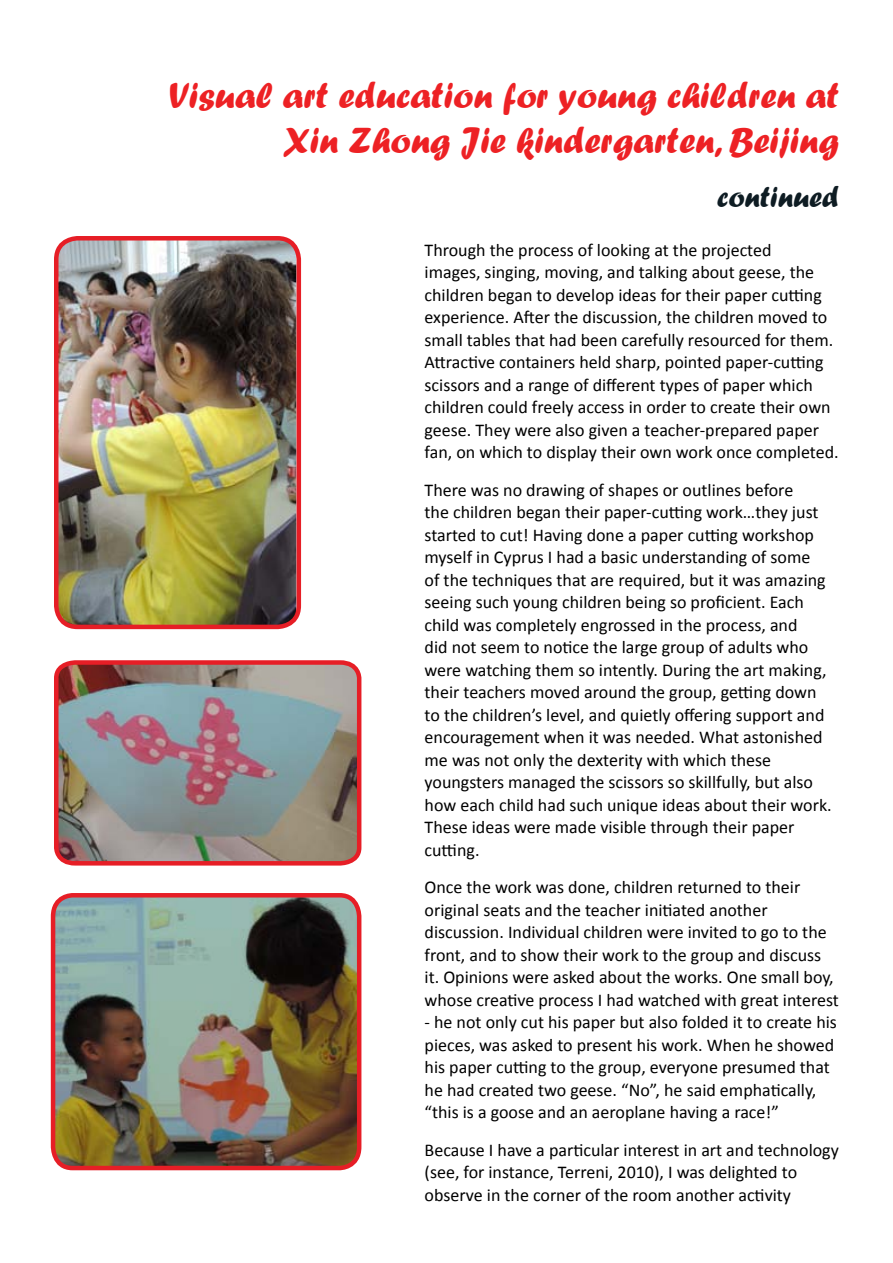
<style>
.page{position:relative;width:893px;height:1263px;background:#fff}
.page>*{position:absolute;margin:0;border:0;box-sizing:border-box;transform-origin:0 0}
.t1{font:37.5px/45px "Forte";color:#ed2124;text-align:right}
.t2{font:30px "Forte";color:#0e1c23}
.t3{font:18px/22.5px "Calibri";color:#000}
</style>
<div class="page">
<img style="left:59px;top:239px;width:237px;height:387px">
<div style="left:54px;top:236px;width:247px;height:393px;border:4px solid #e61e26;border-radius:21px"></div>
<img style="left:53px;top:895px;width:306px;height:273px">
<div style="left:51px;top:893px;width:310px;height:277px;border:4px solid #e61e26;border-radius:20px"></div>
<img style="left:54px;top:660px;width:308px;height:206px">
<h1 class="t1" style="left:169px;top:72px;width:671px">Visual art education for young children at<br>Xin Zhong Jie kindergarten, Beijing</h1>
<h2 class="t2" style="left:717px;top:180px;width:124px">continued</h2>
<p class="t3" style="left:425px;top:239px;width:416px">Through the process of looking at the projected<br>images, singing, moving, and talking about geese, the children began to develop ideas for their paper cutting experience. After the discussion, the children moved to small tables that had been carefully resourced for them.<br>Attractive containers held sharp, pointed paper-cutting scissors and a range of different types of paper which children could freely access in order to create their own geese. They were also given a teacher-prepared paper fan, on which to display their own work once completed.</p>
<p class="t3" style="left:425px;top:479px;width:409px">There was no drawing of shapes or outlines before<br>the children began their paper-cutting work…they just started to cut! Having done a paper cutting workshop myself in Cyprus I had a basic understanding of some<br>of the techniques that are required, but it was amazing seeing such young children being so proficient. Each child was completely engrossed in the process, and<br>did not seem to notice the large group of adults who were watching them so intently. During the art making, their teachers moved around the group, getting down to the children’s level, and quietly offering support and encouragement when it was needed. What astonished me was not only the dexterity with which these youngsters managed the scissors so skillfully, but also how each child had such unique ideas about their work.<br>These ideas were made visible through their paper cutting.</p>
<p class="t3" style="left:425px;top:876px;width:416px">Once the work was done, children returned to their original seats and the teacher initiated another discussion. Individual children were invited to go to the front, and to show their work to the group and discuss it. Opinions were asked about the works. One small boy, whose creative process I had watched with great interest</p>
<p class="t3" style="left:425px;top:1011px;width:414px">- he not only cut his paper but also folded it to create his pieces, was asked to present his work. When he showed his paper cutting to the group, everyone presumed that he had created two geese. “No”, he said emphatically, “this is a goose and an aeroplane having a race!”</p>
<p class="t3" style="left:425px;top:1139px;width:416px">Because I have a particular interest in art and technology (see, for instance, Terreni, 2010), I was delighted to observe in the corner of the room another activity</p>
</div>
